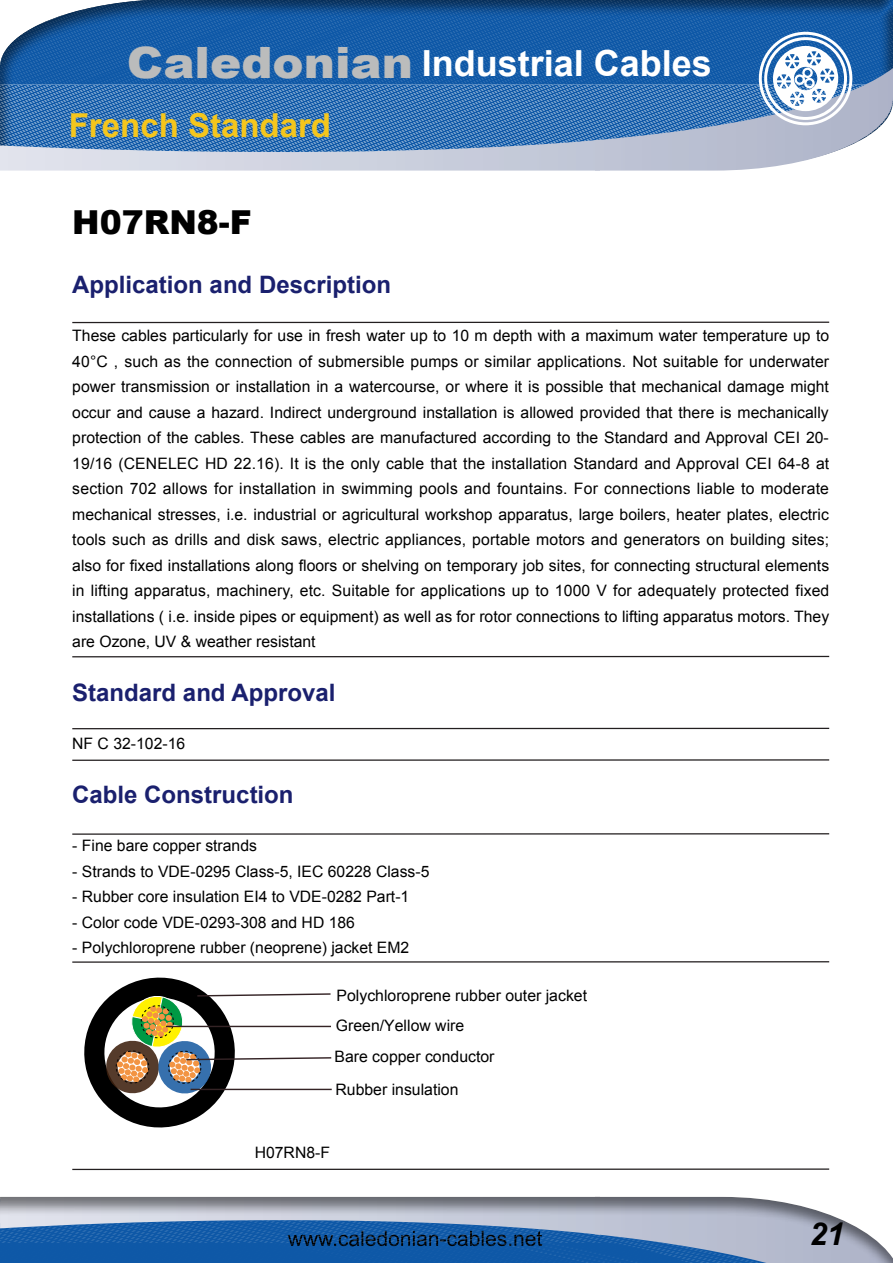
<style>
.page{position:relative;width:893px;height:1263px;background:#fff}
.page>*{position:absolute;margin:0;border:0;box-sizing:border-box;transform-origin:0 0}
.t1{font:700 36px "Arial";color:#fff}
.t2{font:700 33px "Arial";color:#f5c61c}
.t3{font:900 33px "Arial";color:#000}
.t4{font:italic 700 31.5px "Arial";color:#000}
.t5{font:700 24px "Arial";color:#1a206e}
.t6{font:15.75px/25.5px "Arial";color:#000;text-align:justify}
.s1{font-weight:900;font-size:43.2px;color:#bbbcbc}
</style>
<div class="page">
<div style="left:0;top:1195px;width:893px;height:68px;background:#000;opacity:.5"></div>
<svg style="left:0;top:0;width:893px;height:171px;background:#4c7fb6"></svg>
<hr style="left:72px;top:322px;width:757px;height:1px;background:#231f20">
<hr style="left:72px;top:656px;width:757px;height:1px;background:#231f20">
<hr style="left:72px;top:728px;width:757px;height:1px;background:#231f20">
<hr style="left:72px;top:759px;width:757px;height:2px;background:#231f20">
<hr style="left:72px;top:833px;width:757px;height:2px;background:#231f20">
<svg style="left:84px;top:977px;width:248px;height:151px"></svg>
<hr style="left:166px;top:1026px;width:165px;height:1px;background:#342325">
<hr style="left:72px;top:1168px;width:757px;height:2px;background:#231f20">
<hr style="left:72px;top:961px;width:757px;height:2px;background:#231f20">
<h1 class="t1" style="left:127px;top:40px;width:586px"><span class="s1">Caledonian</span> Industrial Cables</h1>
<h2 class="t2" style="left:69px;top:104px;width:264px">French Standard</h2>
<h2 class="t3" style="left:72px;top:198px;width:181px">H07RN8-F</h2>
<h3 class="t5" style="left:72px;top:269px;width:320px">Application and Description</h3>
<p class="t6" style="left:72px;top:323px;width:759px">These cables particularly for use in fresh water up to 10 m depth with a maximum water temperature up to 40°C , such as the connection of submersible pumps or similar applications. Not suitable for underwater power transmission or installation in a watercourse, or where it is possible that mechanical damage might occur and cause a hazard. Indirect underground installation is allowed provided that there is mechanically protection of the cables. These cables are manufactured according to the Standard and Approval CEI 20- 19/16 (CENELEC HD 22.16). It is the only cable that the installation Standard and Approval CEI 64-8 at section 702 allows for installation in swimming pools and fountains. For connections liable to moderate mechanical stresses, i.e. industrial or agricultural workshop apparatus, large boilers, heater plates, electric tools such as drills and disk saws, electric appliances, portable motors and generators on building sites; also for fixed installations along floors or shelving on temporary job sites, for connecting structural elements in lifting apparatus, machinery, etc. Suitable for applications up to 1000 V for adequately protected fixed installations ( i.e. inside pipes or equipment) as well as for rotor connections to lifting apparatus motors. They are Ozone, UV &amp; weather resistant</p>
<h3 class="t5" style="left:72px;top:677px;width:265px">Standard and Approval</h3>
<p class="t6" style="left:72px;top:731px;width:114px">NF C 32-102-16</p>
<h3 class="t5" style="left:72px;top:779px;width:223px">Cable Construction</h3>
<p class="t6" style="left:72px;top:833px;width:186px">- Fine bare copper strands</p>
<p class="t6" style="left:72px;top:859px;width:359px">- Strands to VDE-0295 Class-5, IEC 60228 Class-5</p>
<p class="t6" style="left:72px;top:884px;width:339px">- Rubber core insulation EI4 to VDE-0282 Part-1</p>
<p class="t6" style="left:72px;top:910px;width:284px">- Color code VDE-0293-308 and HD 186</p>
<p class="t6" style="left:72px;top:935px;width:339px">- Polychloroprene rubber (neoprene) jacket EM2</p>
<p class="t6" style="left:337px;top:982px;width:252px">Polychloroprene rubber outer jacket</p>
<p class="t6" style="left:336px;top:1012px;width:130px">Green/Yellow wire</p>
<p class="t6" style="left:334px;top:1044px;width:161px">Bare copper conductor</p>
<p class="t6" style="left:335px;top:1077px;width:125px">Rubber insulation</p>
<p class="t6" style="left:255px;top:1140px;width:77px">H07RN8-F</p>
<h3 class="t4" style="left:809px;top:1213px;width:37px">21</h3>
</div>
